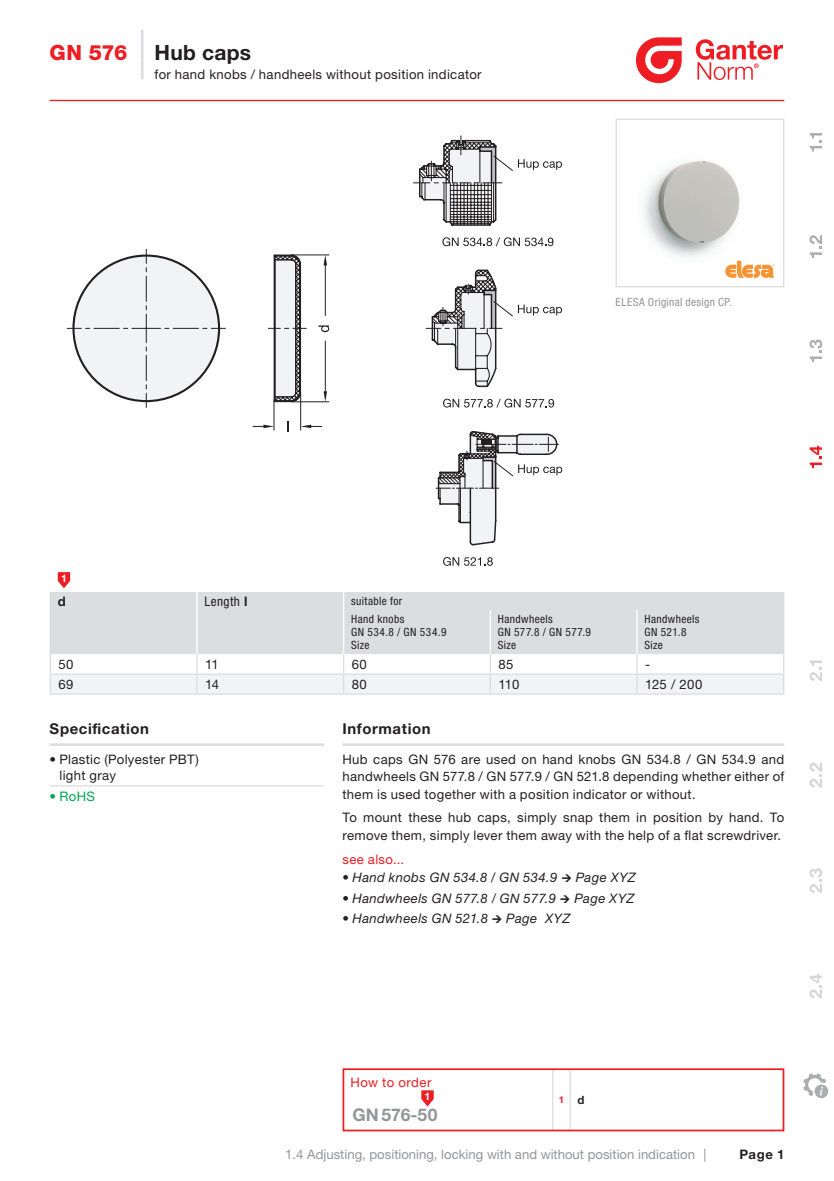
<style>
.page{position:relative;width:834px;height:1181px;background:#fff}
.page>*{position:absolute;margin:0;border:0;box-sizing:border-box;transform-origin:0 0}
.t1{font:700 21px "Helvetica Neue LTW1 G";letter-spacing:.01em;color:#231f20}
.t2{font:800 21px "Helvetica Neue LT Pro";color:#ee1d23}
.t3{font:700 17.5px "Helvetica Neue LTW1 G";letter-spacing:.005em;color:#939598}
.t4{font:700 14.88px "Helvetica Neue LTW1 G";letter-spacing:.04em;color:#231f20}
.t5{font:13.12px/17.5px "Helvetica Neue LTW1 G";letter-spacing:.025em;color:#231f20}
.t6{font:italic 13.12px "Helvetica Neue LTW1 G";letter-spacing:.03em;color:#231f20}
.t7{font:13.12px "Helvetica Neue LT Pro";color:#939598}
.t8{font:13.12px "Helvetica Neue LTW1 G";letter-spacing:.03em;color:#ee1d23}
.t9{font:condensed 13.12px "Helvetica Neue LT Pro";letter-spacing:.04em;color:#231f20}
.t10{font:700 13.12px "Helvetica Neue LTW1 G";color:#231f20}
.t11{font:13.12px "Helvetica Neue LTW1 G";color:#00a54f}
.t12{font:condensed 11.38px/13.1px "Helvetica Neue LT Pro";letter-spacing:.04em;color:#231f20}
.t13{font:condensed 11.38px "Helvetica Neue LT Pro";letter-spacing:.03em;color:#939598}
.t14{font:700 10.5px "Helvetica Neue LTW1 G";color:#fff}
.t15{font:700 9.62px "Helvetica Neue LTW1 G";color:#ee1d23}
.s1{font-family:"Helvetica Neue LTW1 G";font-weight:700;font-stretch:normal}
.s2{font-size:11.38px;color:#231f20}
.s3{font-family:"Helvetica Neue LTW1 G"}
</style>
<div class="page">
<hr style="left:50px;top:100px;width:734px;height:1px;background:#ee1d23">
<svg style="left:809px;top:133px;width:14px;height:336px"></svg>
<div style="left:814px;top:1084px;width:14px;height:14px;background:#acadb1;border-radius:50%"></div>
<svg style="left:803px;top:1073px;width:23px;height:23px"></svg>
<svg style="left:635px;top:37px;width:46px;height:46px"></svg>
<svg style="left:695px;top:39px;width:87px;height:41px"></svg>
<hr style="left:141px;top:30px;width:2px;height:30px;background:#dcdddf">
<svg style="left:141px;top:60px;width:2px;height:19px"></svg>
<hr style="left:552px;top:1070px;width:1px;height:59px;background:#dcdddf">
<hr style="left:569px;top:1070px;width:1px;height:59px;background:#dcdddf">
<div style="left:342px;top:1068px;width:442px;height:63px;border:2px solid #ee1d23"></div>
<svg style="left:421px;top:1090px;width:12px;height:16px"></svg>
<img style="left:644px;top:160px;width:131px;height:118px">
<div style="left:615px;top:119px;width:169px;height:168px;border:1px solid #dcdddf"></div>
<svg style="left:725px;top:261px;width:49px;height:17px"></svg>
<svg style="left:71px;top:253px;width:202px;height:176px"></svg>
<svg style="left:273px;top:254px;width:203px;height:292px"></svg>
<svg style="left:413px;top:136px;width:149px;height:409px"></svg>
<svg style="left:443px;top:557px;width:49px;height:9px"></svg>
<div style="left:51px;top:592px;width:731px;height:25px;background:#dcdddf"></div>
<svg style="left:196px;top:592px;width:1px;height:18px"></svg>
<svg style="left:343px;top:592px;width:1px;height:18px"></svg>
<hr style="left:196px;top:610px;width:1px;height:44px;background:#fff">
<hr style="left:343px;top:610px;width:1px;height:44px;background:#fff">
<hr style="left:489px;top:610px;width:2px;height:44px;background:#fff">
<svg style="left:50px;top:592px;width:1px;height:18px"></svg>
<svg style="left:782px;top:592px;width:2px;height:18px"></svg>
<hr style="left:50px;top:610px;width:1px;height:44px;background:#dcdddf">
<hr style="left:782px;top:610px;width:2px;height:44px;background:#dcdddf">
<svg style="left:50px;top:617px;width:772px;height:382px"></svg>
<hr style="left:50px;top:693px;width:147px;height:1px;background:#dcdddf">
<hr style="left:197px;top:693px;width:146px;height:1px;background:#dcdddf">
<hr style="left:343px;top:693px;width:147px;height:1px;background:#dcdddf">
<hr style="left:490px;top:693px;width:147px;height:1px;background:#dcdddf">
<hr style="left:637px;top:693px;width:147px;height:1px;background:#dcdddf">
<hr style="left:636px;top:610px;width:1px;height:44px;background:#fff">
<svg style="left:58px;top:572px;width:12px;height:16px"></svg>
<h1 class="t2" style="left:50px;top:40px;width:79px">GN 576</h1>
<h1 class="t1" style="left:155px;top:39px;width:98px">Hub caps</h1>
<p class="t5" style="left:155px;top:66px;width:328px">for hand knobs / handheels without position indicator</p>
<p class="t13" style="left:615px;top:295px;width:118px">ELESA Original design CP.</p>
<p class="t14" style="left:61px;top:572px;width:7px">1</p>
<p class="t10" style="left:58px;top:593px;width:10px">d</p>
<p class="t9" style="left:204px;top:594px;width:45px">Length <span class="s1">l</span></p>
<p class="t12" style="left:351px;top:592px;width:55px;line-height:18px">suitable for<br>Hand knobs</p>
<p class="t12" style="left:351px;top:625px;width:97px">GN 534.8 / GN 534.9<br>Size</p>
<p class="t12" style="left:497px;top:612px;width:95px">Handwheels<br>GN 577.8 / GN 577.9<br>Size</p>
<p class="t12" style="left:644px;top:612px;width:57px">Handwheels<br>GN 521.8<br>Size</p>
<p class="t5" style="left:58px;top:655px;width:17px">50</p>
<p class="t5" style="left:205px;top:655px;width:15px">11</p>
<p class="t5" style="left:351px;top:655px;width:17px">60</p>
<p class="t5" style="left:498px;top:655px;width:17px">85</p>
<p class="t5" style="left:645px;top:655px;width:7px">-</p>
<p class="t5" style="left:58px;top:675px;width:17px">69</p>
<p class="t5" style="left:205px;top:675px;width:16px">14</p>
<p class="t5" style="left:351px;top:675px;width:17px">80</p>
<p class="t5" style="left:498px;top:675px;width:22px">110</p>
<p class="t5" style="left:645px;top:675px;width:59px">125 / 200</p>
<p class="t4" style="left:50px;top:720px;width:101px">Specification</p>
<p class="t5" style="left:60px;top:750px;width:141px;line-height:16.6px;text-indent:-10px">• Plastic (Polyester PBT) light gray</p>
<p class="t11" style="left:50px;top:788px;width:47px">• RoHS</p>
<p class="t4" style="left:342px;top:720px;width:89px">Information</p>
<p class="t5" style="left:342px;top:750px;width:443px;text-align:justify">Hub caps GN 576 are used on hand knobs GN 534.8 / GN 534.9 and handwheels GN 577.8 / GN 577.9 / GN 521.8 depending whether either of them is used together with a position indicator or without.</p>
<p class="t5" style="left:342px;top:809px;width:443px">To mount these hub caps, simply snap them in position by hand. To remove them, simply lever them away with the help of a flat screwdriver.</p>
<p class="t8" style="left:342px;top:851px;width:63px">see also...</p>
<p class="t6" style="left:342px;top:869px;width:295px">• Hand knobs GN 534.8 / GN 534.9 → Page XYZ</p>
<p class="t6" style="left:342px;top:890px;width:293px">• Handwheels GN 577.8 / GN 577.9 → Page XYZ</p>
<p class="t6" style="left:342px;top:910px;width:229px">• Handwheels GN 521.8 → Page XYZ</p>
<p class="t8" style="left:350px;top:1074px;width:83px">How to order</p>
<p class="t14" style="left:424px;top:1090px;width:7px">1</p>
<h2 class="t3" style="left:352px;top:1104px;width:87px">GN 576-50</h2>
<p class="t15" style="left:558px;top:1094px;width:27px">1 <span class="s2">d</span></p>
<p class="t7" style="left:285px;top:1147px;width:422px">1.4 Adjusting, positioning, locking with and without position indication <span class="s3">|</span></p>
<p class="t10" style="left:739px;top:1146px;width:46px">Page 1</p>
</div>
